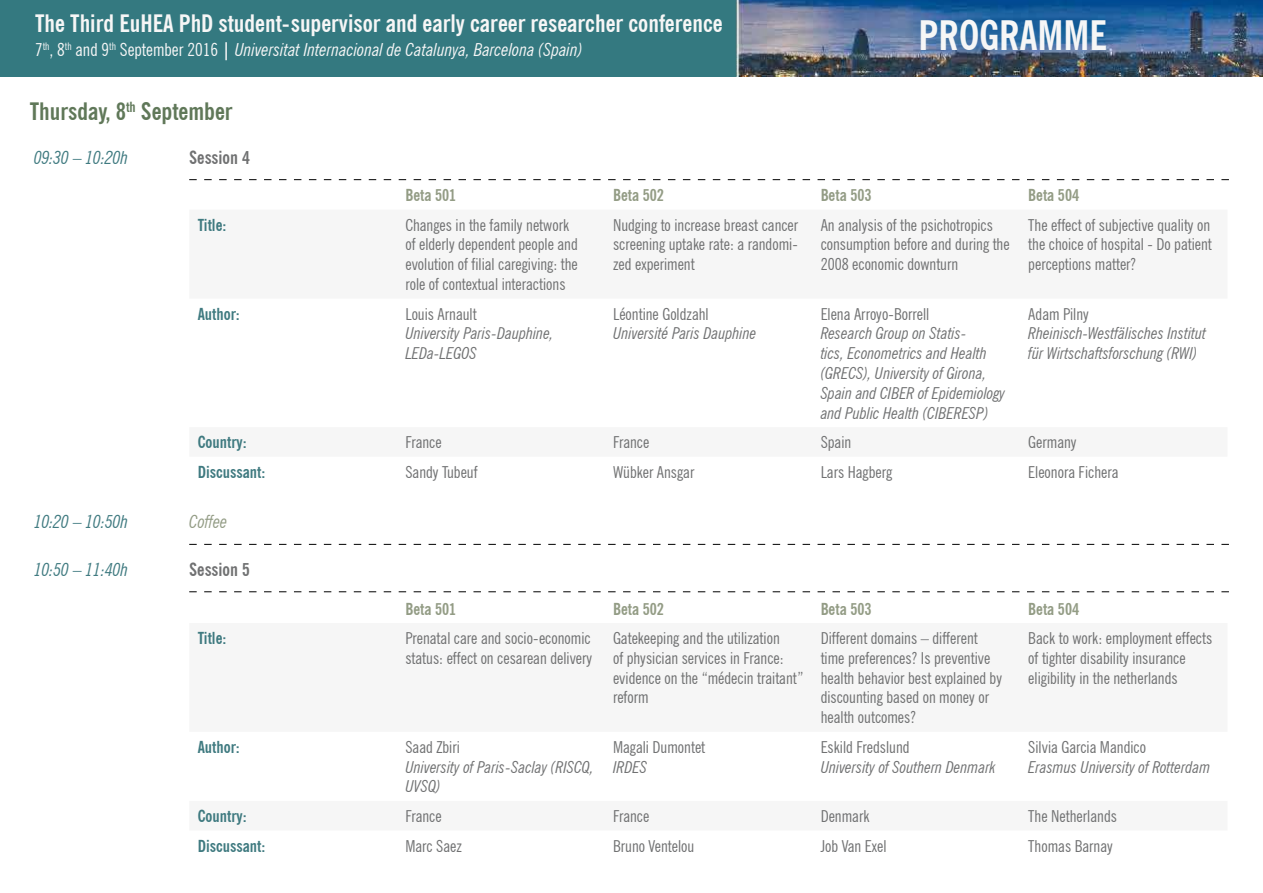
<style>
.page{position:relative;width:1263px;height:893px;background:#fff}
.page>*{position:absolute;margin:0;border:0;box-sizing:border-box;transform-origin:0 0}
.t1{font:700 condensed 40.5px "News Gothic BT";color:#f6f6f6}
.t2{font:700 condensed 24px "News Gothic BT";color:#f6f6f6}
.t3{font:700 condensed 24px "News Gothic BT";color:#607859}
.t4{font:italic condensed 18px "News Gothic BT";color:#f6f6f6}
.t5{font:italic condensed 18px "News Gothic BT";color:#3f7a80}
.t6{font:700 condensed 18px "News Gothic BT";color:#707172}
.t7{font:italic condensed 18px "News Gothic BT";color:#939c85}
.t8{font:condensed 16.5px/19.8px "News Gothic BT";color:#707172}
.t9{font:italic condensed 16.5px/19.8px "News Gothic BT";color:#707172}
.t10{font:700 condensed 16.5px "News Gothic BT";color:#3f7a80}
.t11{font:700 condensed 16.5px "News Gothic BT";color:#939c85}
.s1{font-style:normal}
.s2{font-weight:700;font-style:normal}
</style>
<div class="page">
<svg style="left:189px;top:179px;width:1040px;height:1px"></svg>
<svg style="left:189px;top:544px;width:1040px;height:1px"></svg>
<svg style="left:189px;top:591px;width:1040px;height:1px"></svg>
<img style="left:0;top:0;width:1263px;height:76px">
<h2 class="t2" style="left:35px;top:9px;width:689px">The Third EuHEA PhD student-supervisor and early career researcher conference</h2>
<p class="t4" style="left:35px;top:39px;width:549px"><span class="s1">7</span><sup>th</sup><span class="s1">, 8</span><sup>th</sup> <span class="s1">and 9</span><sup>th</sup> <span class="s1">September 2016</span> <span class="s2">|</span> Universitat Internacional de Catalunya, Barcelona (Spain)</p>
<h2 class="t3" style="left:30px;top:97px;width:204px">Thursday, 8<sup>th</sup> September</h2>
<p class="t5" style="left:34px;top:147px;width:95px">09:30 – 10:20h</p>
<p class="t6" style="left:189px;top:147px;width:62px">Session 4</p>
<h1 class="t1" style="left:918px;top:11px;width:190px">PROGRAMME</h1>
<p class="t11" style="left:405px;top:185px;width:52px">Beta 501</p>
<p class="t11" style="left:613px;top:185px;width:52px">Beta 502</p>
<p class="t11" style="left:821px;top:185px;width:52px">Beta 503</p>
<p class="t11" style="left:1028px;top:185px;width:52px">Beta 504</p>
<p class="t10" style="left:198px;top:215px;width:30px">Title:</p>
<p class="t8" style="left:405px;top:215px;width:174px">Changes in the family network of elderly dependent people and evolution of filial caregiving: the role of contextual interactions</p>
<p class="t8" style="left:613px;top:215px;width:187px;text-align:justify">Nudging to increase breast cancer screening uptake rate: a randomi&shy;zed experiment</p>
<p class="t8" style="left:821px;top:215px;width:191px">An analysis of the psichotropics consumption before and during the<br>2008 economic downturn</p>
<p class="t8" style="left:1028px;top:215px;width:185px;text-align:justify">The effect of subjective quality on the choice of hospital - Do patient perceptions matter?</p>
<p class="t10" style="left:198px;top:304px;width:44px">Author:</p>
<p class="t8" style="left:405px;top:304px;width:73px">Louis Arnault</p>
<p class="t9" style="left:405px;top:324px;width:150px">University Paris-Dauphine,<br>LEDa-LEGOS</p>
<p class="t8" style="left:613px;top:304px;width:97px">Léontine Goldzahl</p>
<p class="t9" style="left:613px;top:324px;width:145px">Université Paris Dauphine</p>
<p class="t8" style="left:1028px;top:304px;width:62px">Adam Pilny</p>
<p class="t9" style="left:1028px;top:324px;width:179px">Rheinisch-Westfälisches Institut für Wirtschaftsforschung (RWI)</p>
<p class="t8" style="left:821px;top:304px;width:110px">Elena Arroyo-Borrell</p>
<p class="t9" style="left:821px;top:324px;width:186px">Research Group on Statis-<br>tics, Econometrics and Health (GRECS), University of Girona,<br>Spain and CIBER of Epidemiology and Public Health (CIBERESP)</p>
<p class="t10" style="left:198px;top:432px;width:51px">Country:</p>
<p class="t8" style="left:405px;top:432px;width:38px">France</p>
<p class="t8" style="left:613px;top:432px;width:38px">France</p>
<p class="t8" style="left:821px;top:432px;width:32px">Spain</p>
<p class="t8" style="left:1028px;top:432px;width:50px">Germany</p>
<p class="t10" style="left:198px;top:462px;width:69px">Discussant:</p>
<p class="t8" style="left:405px;top:462px;width:74px">Sandy Tubeuf</p>
<p class="t8" style="left:613px;top:462px;width:83px">Wübker Ansgar</p>
<p class="t8" style="left:821px;top:462px;width:73px">Lars Hagberg</p>
<p class="t8" style="left:1028px;top:462px;width:92px">Eleonora Fichera</p>
<p class="t5" style="left:34px;top:511px;width:95px">10:20 – 10:50h</p>
<p class="t7" style="left:189px;top:511px;width:40px">Coffee</p>
<p class="t5" style="left:34px;top:559px;width:95px">10:50 – 11:40h</p>
<p class="t6" style="left:189px;top:559px;width:62px">Session 5</p>
<p class="t11" style="left:405px;top:598px;width:52px">Beta 501</p>
<p class="t11" style="left:613px;top:598px;width:52px">Beta 502</p>
<p class="t11" style="left:821px;top:598px;width:52px">Beta 503</p>
<p class="t11" style="left:1028px;top:598px;width:52px">Beta 504</p>
<p class="t10" style="left:198px;top:628px;width:30px">Title:</p>
<p class="t8" style="left:405px;top:628px;width:188px">Prenatal care and socio-economic status: effect on cesarean delivery</p>
<p class="t8" style="left:613px;top:628px;width:192px">Gatekeeping and the utilization<br>of physician services in France: evidence on the “médecin traitant” reform</p>
<p class="t8" style="left:821px;top:628px;width:183px">Different domains – different time preferences? Is preventive health behavior best explained by discounting based on money or health outcomes?</p>
<p class="t8" style="left:1028px;top:628px;width:185px">Back to work: employment effects of tighter disability insurance eligibility in the netherlands</p>
<p class="t10" style="left:198px;top:737px;width:44px">Author:</p>
<p class="t8" style="left:405px;top:737px;width:56px">Saad Zbiri</p>
<p class="t9" style="left:405px;top:757px;width:190px">University of Paris-Saclay (RISCQ,<br>UVSQ)</p>
<p class="t8" style="left:1028px;top:737px;width:119px">Silvia Garcia Mandico</p>
<p class="t9" style="left:1028px;top:757px;width:183px">Erasmus University of Rotterdam</p>
<p class="t8" style="left:613px;top:737px;width:94px">Magali Dumontet</p>
<p class="t9" style="left:613px;top:757px;width:35px">IRDES</p>
<p class="t8" style="left:821px;top:737px;width:90px">Eskild Fredslund</p>
<p class="t9" style="left:821px;top:757px;width:176px">University of Southern Denmark</p>
<p class="t10" style="left:198px;top:806px;width:51px">Country:</p>
<p class="t8" style="left:405px;top:806px;width:38px">France</p>
<p class="t8" style="left:613px;top:806px;width:38px">France</p>
<p class="t8" style="left:821px;top:806px;width:50px">Denmark</p>
<p class="t8" style="left:1028px;top:806px;width:90px">The Netherlands</p>
<p class="t10" style="left:198px;top:835px;width:69px">Discussant:</p>
<p class="t8" style="left:405px;top:836px;width:58px">Marc Saez</p>
<p class="t8" style="left:613px;top:836px;width:83px">Bruno Ventelou</p>
<p class="t8" style="left:821px;top:836px;width:67px">Job Van Exel</p>
<p class="t8" style="left:1028px;top:836px;width:86px">Thomas Barnay</p>
</div>
